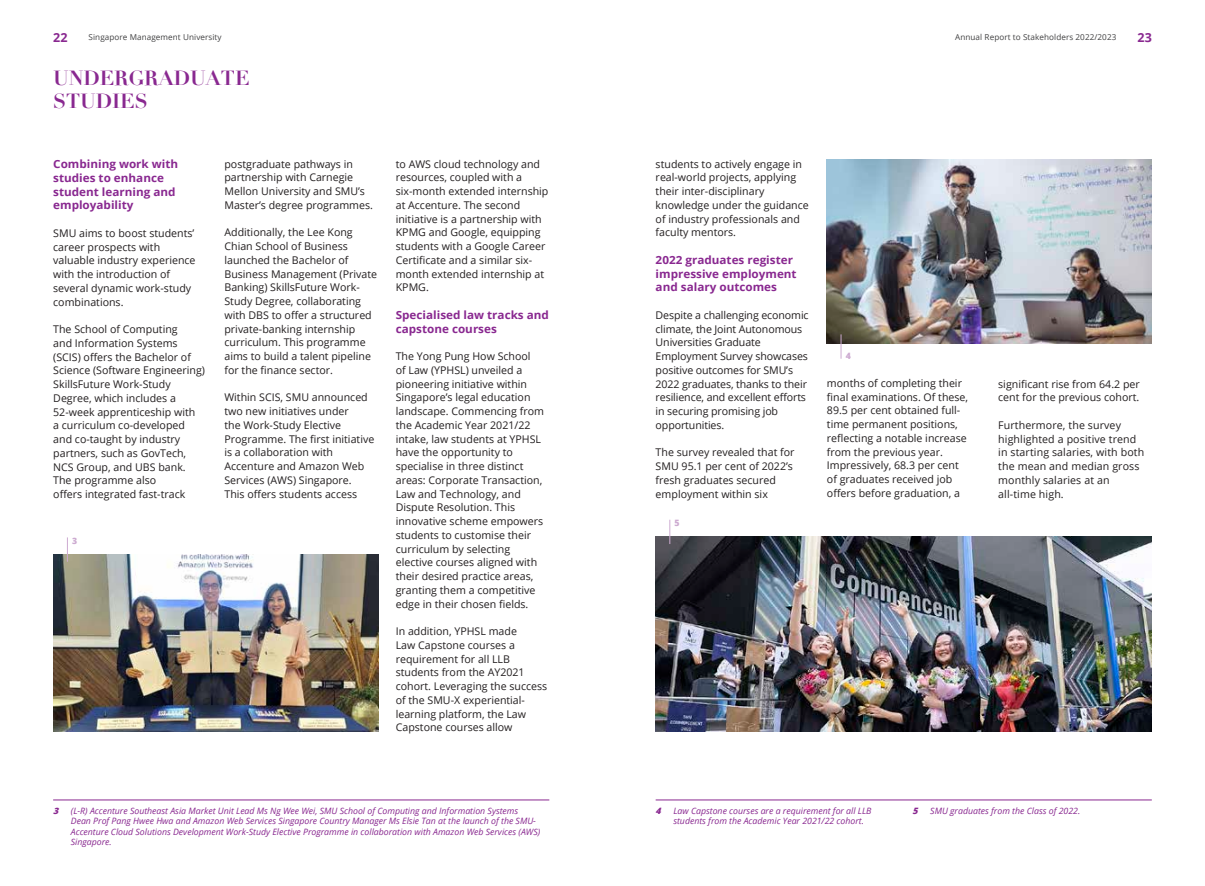
<style>
.page{position:relative;width:1205px;height:886px;background:#fff}
.page>*{position:absolute;margin:0;border:0;box-sizing:border-box;transform-origin:0 0}
.t1{font:700 20px/22.5px "Didot";color:#892890}
.t2{font:700 12.5px "Open Sans";color:#892890}
.t3{font:700 11.25px/13.8px "Open Sans";color:#892890;scale:1.04 1}
.t4{font:10.62px/13.8px "Open Sans";color:#231f20}
.t5{font:italic 8.75px/10.5px "Open Sans";color:#892890}
.t6{font:800 8.75px "Open Sans";color:#cdabd1}
.t7{font:8.12px "Open Sans";letter-spacing:.01em;color:#414142}
.s1{font-weight:800}
</style>
<div class="page">
<hr style="left:53px;top:800px;width:496px;height:1px;background:#892890">
<hr style="left:656px;top:800px;width:496px;height:1px;background:#892890">
<img style="left:53px;top:554px;width:325px;height:177px">
<img style="left:656px;top:536px;width:496px;height:195px">
<img style="left:827px;top:159px;width:325px;height:185px">
<svg style="left:67px;top:537px;width:1px;height:25px"></svg>
<svg style="left:669px;top:520px;width:1px;height:24px"></svg>
<svg style="left:841px;top:334px;width:1px;height:25px"></svg>
<p class="t2" style="left:53px;top:29px;width:16px">22</p>
<p class="t7" style="left:89px;top:32px;width:135px">Singapore Management University</p>
<p class="t7" style="left:955px;top:32px;width:163px">Annual Report to Stakeholders 2022/2023</p>
<p class="t2" style="left:1137px;top:29px;width:16px">23</p>
<h1 class="t1" style="left:53px;top:67px;width:198px">UNDERGRADUATE<br>STUDIES</h1>
<p class="t3" style="left:53px;top:157px;width:122px">Combining work with studies to enhance student learning and employability</p>
<p class="t4" style="left:53px;top:226px;width:144px">SMU aims to boost students’ career prospects with valuable industry experience with the introduction of several dynamic work-study combinations.</p>
<p class="t4" style="left:53px;top:322px;width:153px">The School of Computing<br>and Information Systems (SCIS) offers the Bachelor of<br>Science (Software Engineering)<br>SkillsFuture Work-Study<br>Degree, which includes a<br>52-week apprenticeship with<br>a curriculum co-developed and co-taught by industry partners, such as GovTech,<br>NCS Group, and UBS bank.<br>The programme also<br>offers integrated fast-track</p>
<p class="t6" style="left:72px;top:534px;width:7px">3</p>
<p class="t4" style="left:224px;top:157px;width:150px">postgraduate pathways in partnership with Carnegie<br>Mellon University and SMU’s<br>Master’s degree programmes.</p>
<p class="t4" style="left:224px;top:225px;width:154px">Additionally, the Lee Kong<br>Chian School of Business launched the Bachelor of<br>Business Management (Private<br>Banking) SkillsFuture Work-<br>Study Degree, collaborating with DBS to offer a structured private-banking internship curriculum. This programme aims to build a talent pipeline for the finance sector.</p>
<p class="t4" style="left:224px;top:390px;width:151px">Within SCIS, SMU announced two new initiatives under<br>the Work-Study Elective<br>Programme. The first initiative is a collaboration with<br>Accenture and Amazon Web<br>Services (AWS) Singapore.<br>This offers students access</p>
<p class="t4" style="left:396px;top:157px;width:154px">to AWS cloud technology and resources, coupled with a six-month extended internship at Accenture. The second initiative is a partnership with<br>KPMG and Google, equipping students with a Google Career<br>Certificate and a similar six&shy;month extended internship at<br>KPMG.</p>
<p class="t3" style="left:396px;top:308px;width:149px">Specialised law tracks and capstone courses</p>
<p class="t4" style="left:396px;top:349px;width:150px">The Yong Pung How School<br>of Law (YPHSL) unveiled a pioneering initiative within<br>Singapore’s legal education landscape. Commencing from the Academic Year 2021/22 intake, law students at YPHSL have the opportunity to specialise in three distinct areas: Corporate Transaction,<br>Law and Technology, and<br>Dispute Resolution. This innovative scheme empowers students to customise their curriculum by selecting elective courses aligned with their desired practice areas, granting them a competitive edge in their chosen fields.</p>
<p class="t4" style="left:396px;top:624px;width:153px">In addition, YPHSL made<br>Law Capstone courses a requirement for all LLB students from the AY2021 cohort. Leveraging the success of the SMU-X experiential&shy;learning platform, the Law<br>Capstone courses allow</p>
<p class="t4" style="left:656px;top:157px;width:155px">students to actively engage in real-world projects, applying their inter-disciplinary knowledge under the guidance of industry professionals and faculty mentors.</p>
<p class="t3" style="left:656px;top:253px;width:137px">2022 graduates register impressive employment and salary outcomes</p>
<p class="t4" style="left:656px;top:308px;width:155px">Despite a challenging economic climate, the Joint Autonomous<br>Universities Graduate<br>Employment Survey showcases positive outcomes for SMU’s<br>2022 graduates, thanks to their resilience, and excellent efforts in securing promising job opportunities.</p>
<p class="t4" style="left:656px;top:445px;width:140px">The survey revealed that for<br>SMU 95.1 per cent of 2022’s fresh graduates secured employment within six</p>
<p class="t6" style="left:675px;top:516px;width:7px">5</p>
<p class="t6" style="left:846px;top:349px;width:7px">4</p>
<p class="t4" style="left:827px;top:376px;width:143px">months of completing their final examinations. Of these,<br>89.5 per cent obtained full&shy;time permanent positions, reflecting a notable increase from the previous year.<br>Impressively, 68.3 per cent of graduates received job offers before graduation, a</p>
<p class="t4" style="left:998px;top:377px;width:143px">significant rise from 64.2 per cent for the previous cohort.</p>
<p class="t4" style="left:998px;top:418px;width:147px">Furthermore, the survey highlighted a positive trend in starting salaries, with both the mean and median gross monthly salaries at an all-time high.</p>
<p class="t5" style="left:71px;top:805px;width:471px;text-indent:-18px"><span class="s1">3</span> (L-R) Accenture Southeast Asia Market Unit Lead Ms Ng Wee Wei, SMU School of Computing and Information Systems Dean Prof Pang Hwee Hwa and Amazon Web Services Singapore Country Manager Ms Elsie Tan at the launch of the SMU-Accenture Cloud Solutions Development Work-Study Elective Programme in collaboration with Amazon Web Services (AWS)<br>Singapore.</p>
<p class="t5" style="left:673px;top:805px;width:200px;text-indent:-18px"><span class="s1">4</span> Law Capstone courses are a requirement for all LLB students from the Academic Year 2021/22 cohort.</p>
<p class="t5" style="left:912px;top:805px;width:169px"><span class="s1">5</span> SMU graduates from the Class of 2022.</p>
</div>
